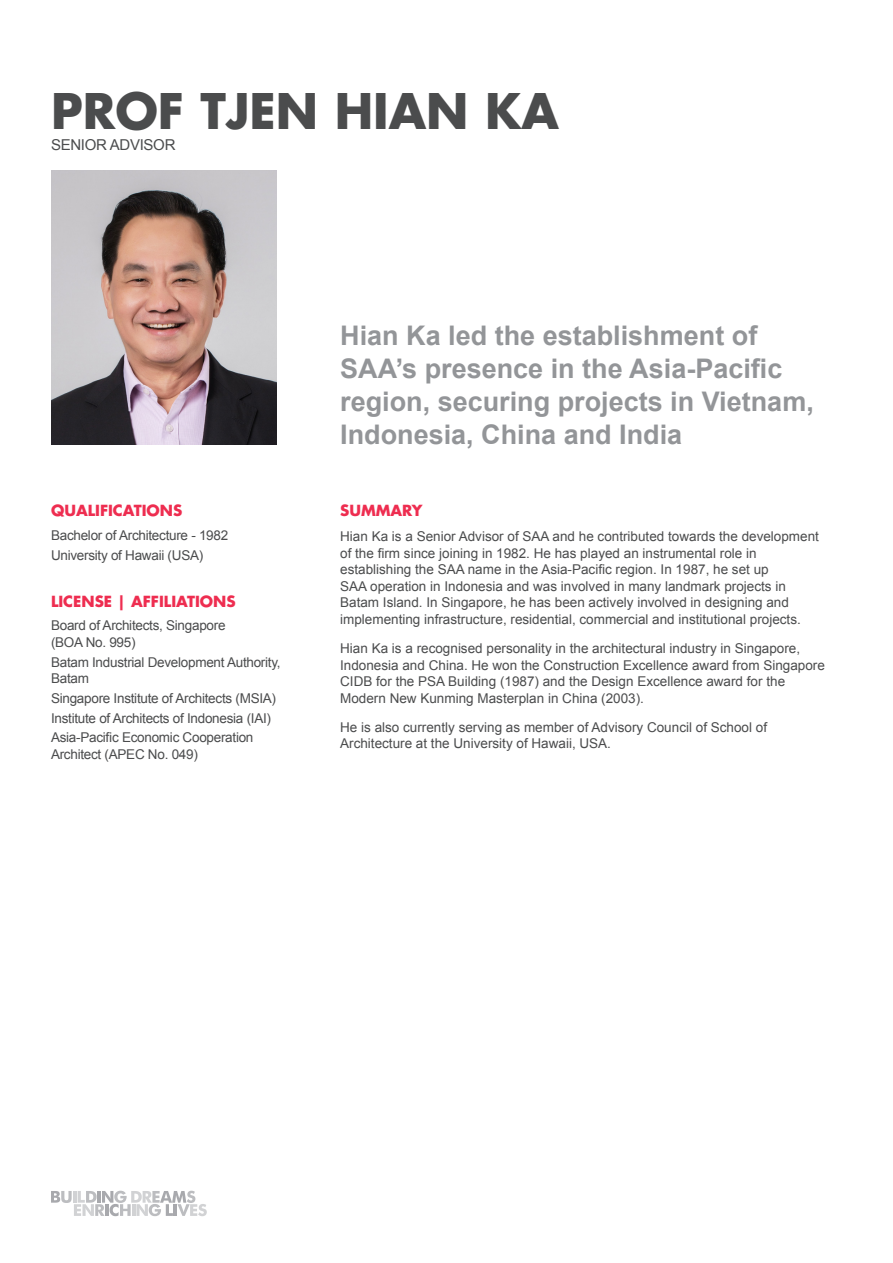
<style>
.page{position:relative;width:893px;height:1263px;background:#fff}
.page>*{position:absolute;margin:0;border:0;box-sizing:border-box;transform-origin:0 0}
.t1{font:700 48px "Futura";color:#4b4c4d}
.t2{font:700 27px/33px "Arial";color:#939598}
.t3{font:700 15px "Futura";color:#ee2d50}
.t4{font:15px "Arial";letter-spacing:-.02em;color:#4b4c4d}
.CV_Body{font:13.5px/16.5px "Arial";color:#4b4c4d}
.CV_Body-2{font:13.5px/16.5px "Arial";letter-spacing:-.02em;color:#4b4c4d}
</style>
<div class="page">
<svg style="left:51px;top:1191px;width:156px;height:25px"></svg>
<img style="left:51px;top:170px;width:225px;height:274px">
<p class="t1" style="left:51px;top:79px;width:509px">PROF TJEN HIAN KA</p>
<p class="t4" style="left:51px;top:135px;width:126px">SENIOR ADVISOR</p>
<p class="t3" style="left:51px;top:501px;width:133px">QUALIFICATIONS</p>
<p class="CV_Body-2" style="left:51px;top:527px;width:179px">Bachelor of Architecture - 1982</p>
<p class="CV_Body-2" style="left:51px;top:547px;width:154px">University of Hawaii (USA)</p>
<p class="t3" style="left:51px;top:591px;width:186px">LICENSE | AFFILIATIONS</p>
<p class="CV_Body-2" style="left:51px;top:618px;width:176px">Board of Architects, Singapore (BOA No. 995)</p>
<p class="CV_Body-2" style="left:51px;top:654px;width:231px">Batam Industrial Development Authority,<br>Batam</p>
<p class="CV_Body-2" style="left:51px;top:690px;width:227px">Singapore Institute of Architects (MSIA)</p>
<p class="CV_Body-2" style="left:51px;top:710px;width:222px">Institute of Architects of Indonesia (IAI)</p>
<p class="CV_Body-2" style="left:51px;top:729px;width:204px">Asia-Pacific Economic Cooperation<br>Architect (APEC No. 049)</p>
<p class="t2" style="left:340px;top:320px;width:475px">Hian Ka led the establishment of SAA’s presence in the Asia-Pacific region, securing projects in Vietnam, Indonesia, China and India</p>
<p class="t3" style="left:340px;top:501px;width:84px">SUMMARY</p>
<p class="CV_Body" style="left:340px;top:528px;width:480px">Hian Ka is a Senior Advisor of SAA and he contributed towards the development of the firm since joining in 1982. He has played an instrumental role in establishing the SAA name in the Asia-Pacific region. In 1987, he set up<br>SAA operation in Indonesia and was involved in many landmark projects in Batam Island. In Singapore, he has been actively involved in designing and implementing infrastructure, residential, commercial and institutional projects.</p>
<p class="CV_Body" style="left:340px;top:640px;width:486px">Hian Ka is a recognised personality in the architectural industry in Singapore, Indonesia and China. He won the Construction Excellence award from Singapore CIDB for the PSA Building (1987) and the Design Excellence award for the Modern New Kunming Masterplan in China (2003).</p>
<p class="CV_Body" style="left:340px;top:719px;width:428px">He is also currently serving as member of Advisory Council of School of<br>Architecture at the University of Hawaii, USA.</p>
</div>
